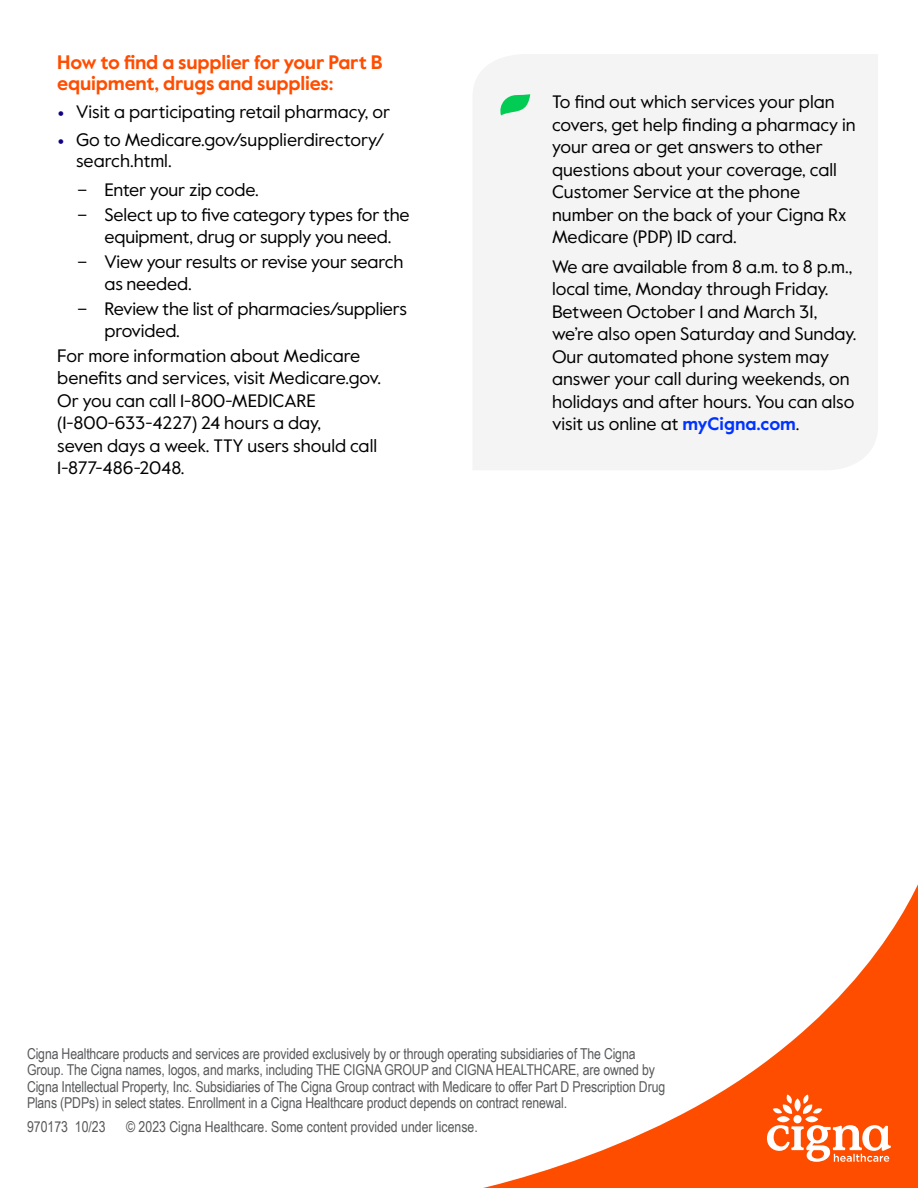
<style>
.page{position:relative;width:918px;height:1188px;background:#fff}
.page>*{position:absolute;margin:0;border:0;box-sizing:border-box;transform-origin:0 0}
.t1{font:700 19.5px/21px "Value Sans Pro";letter-spacing:-.01em;color:#ff4d00}
.t2{font:18px/22.5px "Value Sans Pro";color:#000}
.t3{font:15px/16.5px "Arial Narrow";letter-spacing:-.01em;color:#58595b}
.s1{font-weight:500;font-size:24px;color:#110081}
.s2{font-weight:700;color:#03f}
</style>
<div class="page">
<div style="left:473px;top:54px;width:405px;height:416px;background:#f4f4f4"></div>
<svg style="left:499px;top:94px;width:31px;height:22px"></svg>
<svg style="left:483px;top:884px;width:435px;height:304px"></svg>
<svg style="left:767px;top:1095px;width:124px;height:67px"></svg>
<p class="t1" style="left:57px;top:53px;width:327px">How to find a supplier for your Part B equipment, drugs and supplies:</p>
<p class="t2" style="left:57px;top:101px;width:334px"><span class="s1">•</span> Visit a participating retail pharmacy, or</p>
<p class="t2" style="left:76px;top:129px;width:310px;line-height:21px;text-indent:-19px"><span class="s1">•</span> Go to Medicare.gov/supplierdirectory/ search.html.</p>
<p class="t2" style="left:77px;top:179px;width:183px">– Enter your zip code.</p>
<p class="t2" style="left:77px;top:203px;width:334px;text-align:center">– Select up to five category types for the equipment, drug or supply you need.</p>
<p class="t2" style="left:104px;top:251px;width:300px;text-indent:-27px">– View your results or revise your search as needed.</p>
<p class="t2" style="left:104px;top:298px;width:304px;text-indent:-27px">– Review the list of pharmacies/suppliers provided.</p>
<p class="t2" style="left:57px;top:345px;width:325px">For more information about Medicare benefits and services, visit Medicare.gov.<br>Or you can call 1-800-MEDICARE (1-800-633-4227) 24 hours a day,<br>seven days a week. TTY users should call 1-877-486-2048.</p>
<p class="t2" style="left:552px;top:91px;width:305px">To find out which services your plan covers, get help finding a pharmacy in your area or get answers to other questions about your coverage, call<br>Customer Service at the phone number on the back of your Cigna Rx<br>Medicare (PDP) ID card.</p>
<p class="t2" style="left:552px;top:256px;width:306px">We are available from 8 a.m. to 8 p.m., local time, Monday through Friday.<br>Between October 1 and March 31, we’re also open Saturday and Sunday.<br>Our automated phone system may answer your call during weekends, on holidays and after hours. You can also visit us online at <span class="s2">myCigna.com</span>.</p>
<p class="t3" style="left:27px;top:1045px;width:640px">Cigna Healthcare products and services are provided exclusively by or through operating subsidiaries of The Cigna Group. The Cigna names, logos, and marks, including THE CIGNA GROUP and CIGNA HEALTHCARE, are owned by Cigna Intellectual Property, Inc. Subsidiaries of The Cigna Group contract with Medicare to offer Part D Prescription Drug Plans (PDPs) in select states. Enrollment in a Cigna Healthcare product depends on contract renewal.</p>
<p class="t3" style="left:27px;top:1118px;width:80px">970173 10/23</p>
<p class="t3" style="left:126px;top:1118px;width:353px">© 2023 Cigna Healthcare. Some content provided under license.</p>
</div>
